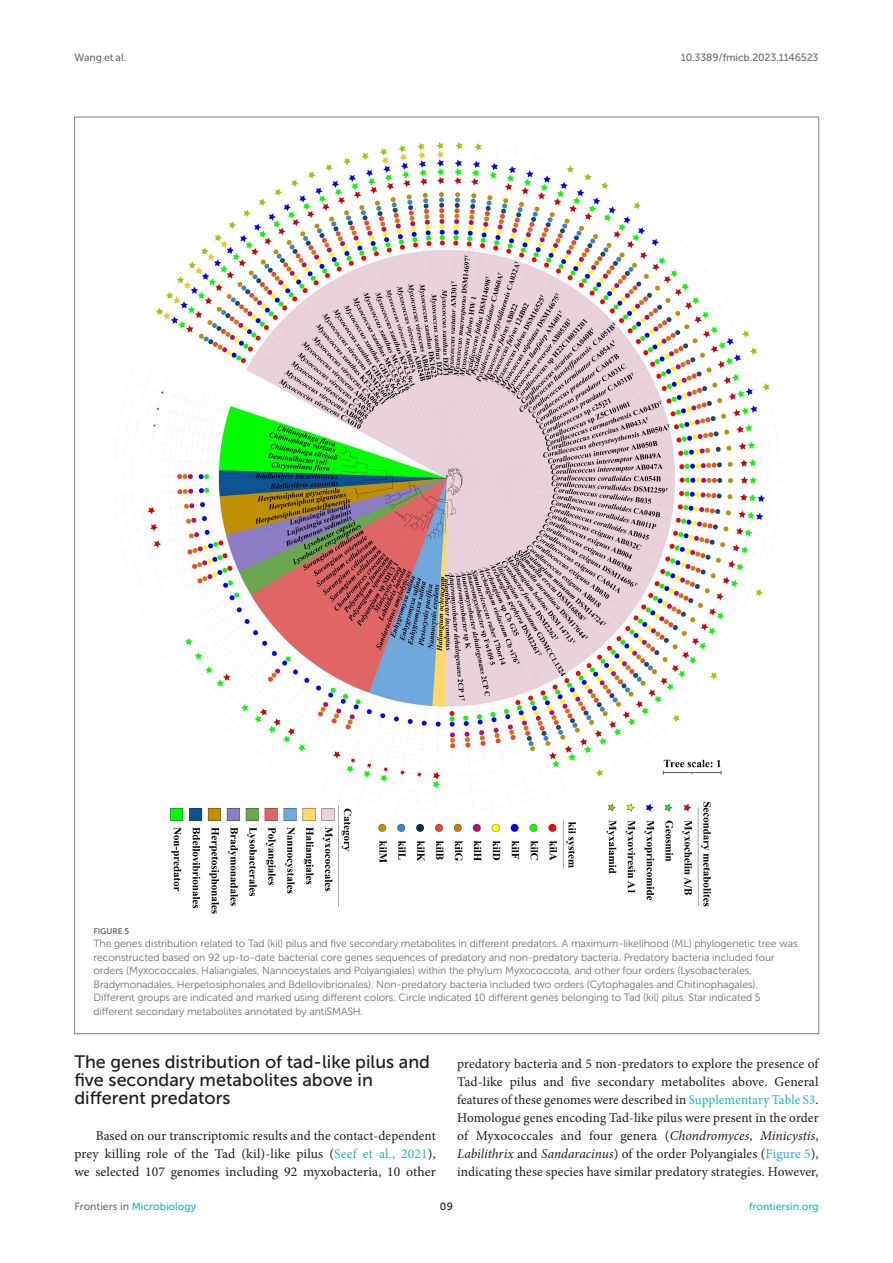
<style>
.page{position:relative;width:893px;height:1263px;background:#fff}
.page>*{position:absolute;margin:0;border:0;box-sizing:border-box;transform-origin:0 0}
.HEAD_2{font:18px/18px "Museo Sans 500";color:#1b1c1b}
.TEXT_FLUSH{font:13.5px/18px "Minion Pro";letter-spacing:.01em;color:#1b1c1b;text-align:justify}
.FIG_LEG{font:10.5px/13.5px "Museo Sans 300";letter-spacing:-.01em;color:#706f70}
.t1{font:10.5px "Museo Sans 500";color:#1db5c3}
.t2{font:10.5px "Museo Sans 500";letter-spacing:-.015em;color:#706f70}
.t3{font:10.5px "Museo Sans 500";color:#1b1c1b}
.FIG_HD{font:8.25px "Museo Sans 700";letter-spacing:-.01em;color:#706f70}
.s1{color:#1db5c3}
.s2{font-style:italic}
.s3{color:#706f70}
</style>
<div class="page">
<img style="left:148px;top:142px;width:622px;height:772px">
<p class="t2" style="left:74px;top:51px;width:53px">Wang et al.</p>
<p class="t2" style="left:681px;top:51px;width:139px">10.3389/fmicb.2023.1146523</p>
<p class="FIG_HD" style="left:94px;top:926px;width:37px">FIGURE 5</p>
<p class="FIG_LEG" style="left:94px;top:937px;width:706px">The genes distribution related to Tad (kil) pilus and five secondary metabolites in different predators. A maximum-likelihood (ML) phylogenetic tree was reconstructed based on 92 up-to-date bacterial core genes sequences of predatory and non-predatory bacteria. Predatory bacteria included four orders (Myxococcales, Haliangiales, Nannocystales and Polyangiales) within the phylum Myxococcota, and other four orders (Lysobacterales, Bradymonadales, Herpetosiphonales and Bdellovibrionales). Non-predatory bacteria included two orders (Cytophagales and Chitinophagales).<br>Different groups are indicated and marked using different colors. Circle indicated 10 different genes belonging to Tad (kil) pilus. Star indicated 5 different secondary metabolites annotated by antiSMASH.</p>
<p class="HEAD_2" style="left:74px;top:1053px;width:357px">The genes distribution of tad-like pilus and five secondary metabolites above in different predators</p>
<p class="TEXT_FLUSH" style="left:74px;top:1127px;width:363px;text-indent:21px">Based on our transcriptomic results and the contact-dependent prey killing role of the Tad (kil)-like pilus (<span class="s1">Seef et al., 2021</span>), we selected 107 genomes including 92 myxobacteria, 10 other</p>
<p class="TEXT_FLUSH" style="left:457px;top:1055px;width:363px">predatory bacteria and 5 non-predators to explore the presence of Tad-like pilus and five secondary metabolites above. General features of these genomes were described in <span class="s1">Supplementary Table S3</span>.<br>Homologue genes encoding Tad-like pilus were present in the order of Myxococcales and four genera (<span class="s2">Chondromyces</span>, <span class="s2">Minicystis</span>, <span class="s2">Labilithrix</span> and <span class="s2">Sandaracinus</span>) of the order Polyangiales (<span class="s1">Figure 5</span>), indicating these species have similar predatory strategies. However,</p>
<p class="t1" style="left:74px;top:1200px;width:123px"><span class="s3">Frontiers in</span> Microbiology</p>
<p class="t3" style="left:440px;top:1200px;width:15px">09</p>
<p class="t1" style="left:749px;top:1200px;width:71px">frontiersin.org</p>
</div>
